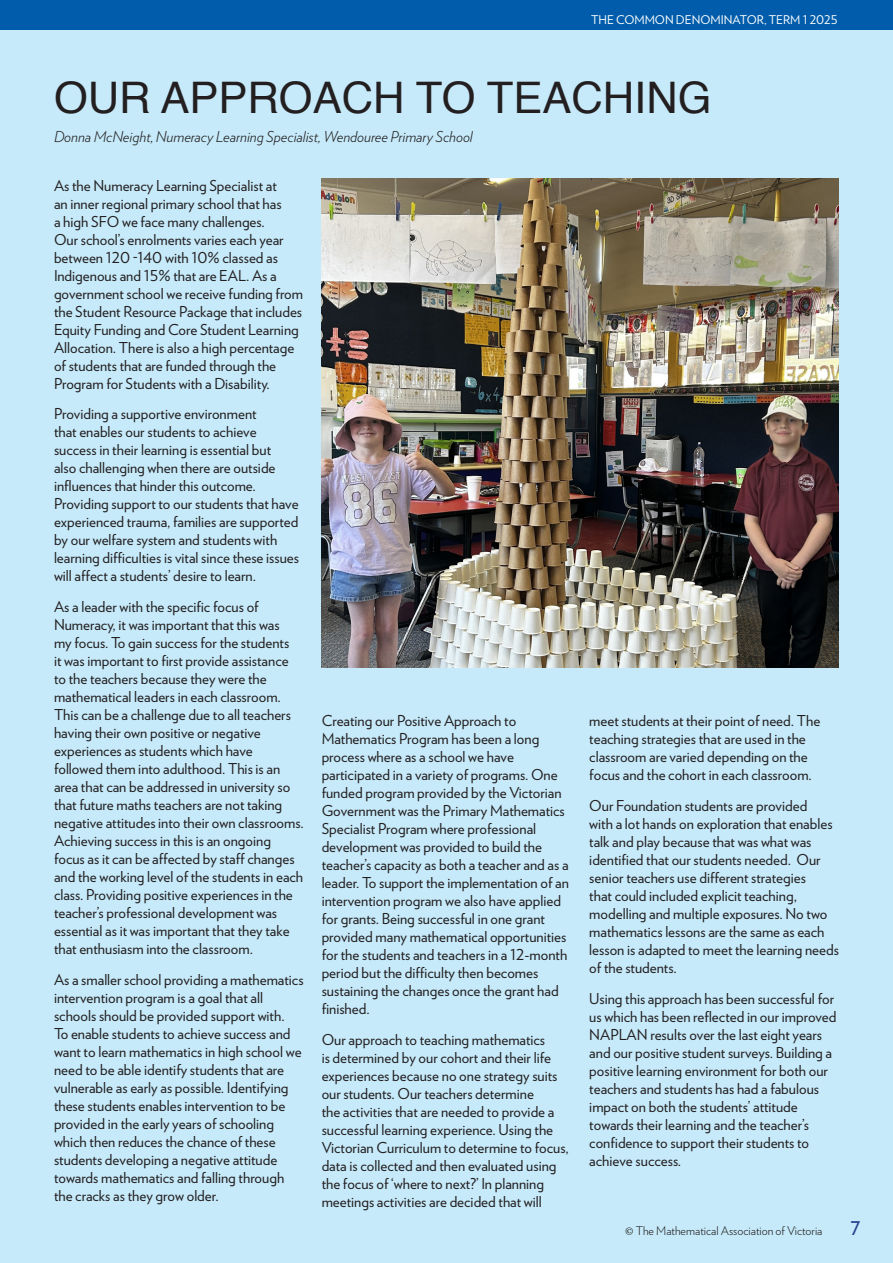
<style>
.page{position:relative;width:893px;height:1263px;background:#c6eafa}
.page>*{position:absolute;margin:0;border:0;box-sizing:border-box;transform-origin:0 0}
.Heading_1{font:43.5px "Helvetica";color:#231f20}
.t1{font:24px "Verlag";color:#253f8e}
.Body_text{font:15px/18px "Verlag";color:#231f20}
.t2{font:italic 300 15px "Verlag";color:#231f20}
.t3{font:300 12px "Verlag";color:#231f20}
.Bullet_points{font:12px "Verlag";color:#fff}
.s1{font-family:"Minion Pro";font-weight:400}
</style>
<div class="page">
<div style="left:0;top:0;width:893px;height:30px;background:#015dab"></div>
<img style="left:322px;top:179px;width:517px;height:489px">
<p class="Bullet_points" style="left:591px;top:11px;width:248px">THE COMMON DENOMINATOR, TERM 1 2025</p>
<p class="Heading_1" style="left:54px;top:65px;width:659px">OUR APPROACH TO TEACHING</p>
<p class="t2" style="left:54px;top:125px;width:420px">Donna McNeight, Numeracy Learning Specialist, Wendouree Primary School</p>
<p class="Body_text" style="left:54px;top:175px;width:251px">As the Numeracy Learning Specialist at<br>an inner regional primary school that has<br>a high SFO we face many challenges.<br>Our school’s enrolments varies each year between 120 -140 with 10% classed as Indigenous and 15% that are EAL. As a government school we receive funding from the Student Resource Package that includes Equity Funding and Core Student Learning Allocation. There is also a high percentage of students that are funded through the Program for Students with a Disability.</p>
<p class="Body_text" style="left:54px;top:404px;width:247px">Providing a supportive environment<br>that enables our students to achieve success in their learning is essential but<br>also challenging when there are outside influences that hinder this outcome.<br>Providing support to our students that have experienced trauma, families are supported by our welfare system and students with learning difficulties is vital since these issues will affect a students’ desire to learn.</p>
<p class="Body_text" style="left:54px;top:597px;width:251px">As a leader with the specific focus of Numeracy, it was important that this was<br>my focus. To gain success for the students<br>it was important to first provide assistance to the teachers because they were the mathematical leaders in each classroom.<br>This can be a challenge due to all teachers having their own positive or negative experiences as students which have followed them into adulthood. This is an area that can be addressed in university so that future maths teachers are not taking negative attitudes into their own classrooms.<br>Achieving success in this is an ongoing focus as it can be affected by staff changes and the working level of the students in each class. Providing positive experiences in the teacher’s professional development was essential as it was important that they take that enthusiasm into the classroom.</p>
<p class="Body_text" style="left:54px;top:970px;width:251px">As a smaller school providing a mathematics intervention program is a goal that all schools should be provided support with.<br>To enable students to achieve success and want to learn mathematics in high school we need to be able identify students that are vulnerable as early as possible. Identifying these students enables intervention to be provided in the early years of schooling which then reduces the chance of these students developing a negative attitude towards mathematics and falling through the cracks as they grow older.</p>
<p class="Body_text" style="left:322px;top:711px;width:249px">Creating our Positive Approach to Mathematics Program has been a long process where as a school we have participated in a variety of programs. One funded program provided by the Victorian Government was the Primary Mathematics Specialist Program where professional development was provided to build the teacher’s capacity as both a teacher and as a leader. To support the implementation of an intervention program we also have applied for grants. Being successful in one grant provided many mathematical opportunities for the students and teachers in a 12-month period but the difficulty then becomes sustaining the changes once the grant had finished.</p>
<p class="Body_text" style="left:322px;top:1030px;width:248px">Our approach to teaching mathematics<br>is determined by our cohort and their life experiences because no one strategy suits our students. Our teachers determine<br>the activities that are needed to provide a successful learning experience. Using the Victorian Curriculum to determine to focus, data is collected and then evaluated using the focus of ‘where to next?’ In planning meetings activities are decided that will</p>
<p class="Body_text" style="left:589px;top:711px;width:233px">meet students at their point of need. The teaching strategies that are used in the classroom are varied depending on the focus and the cohort in each classroom.</p>
<p class="Body_text" style="left:589px;top:796px;width:251px">Our Foundation students are provided<br>with a lot hands on exploration that enables talk and play because that was what was identified that our students needed. Our senior teachers use different strategies<br>that could included explicit teaching, modelling and multiple exposures. No two mathematics lessons are the same as each lesson is adapted to meet the learning needs of the students.</p>
<p class="Body_text" style="left:589px;top:989px;width:249px">Using this approach has been successful for us which has been reflected in our improved NAPLAN results over the last eight years and our positive student surveys. Building a positive learning environment for both our teachers and students has had a fabulous impact on both the students’ attitude towards their learning and the teacher’s confidence to support their students to achieve success.</p>
<p class="t3" style="left:625px;top:1222px;width:199px"><span class="s1">©</span> The Mathematical Association of Victoria</p>
<p class="t1" style="left:850px;top:1209px;width:12px">7</p>
</div>
